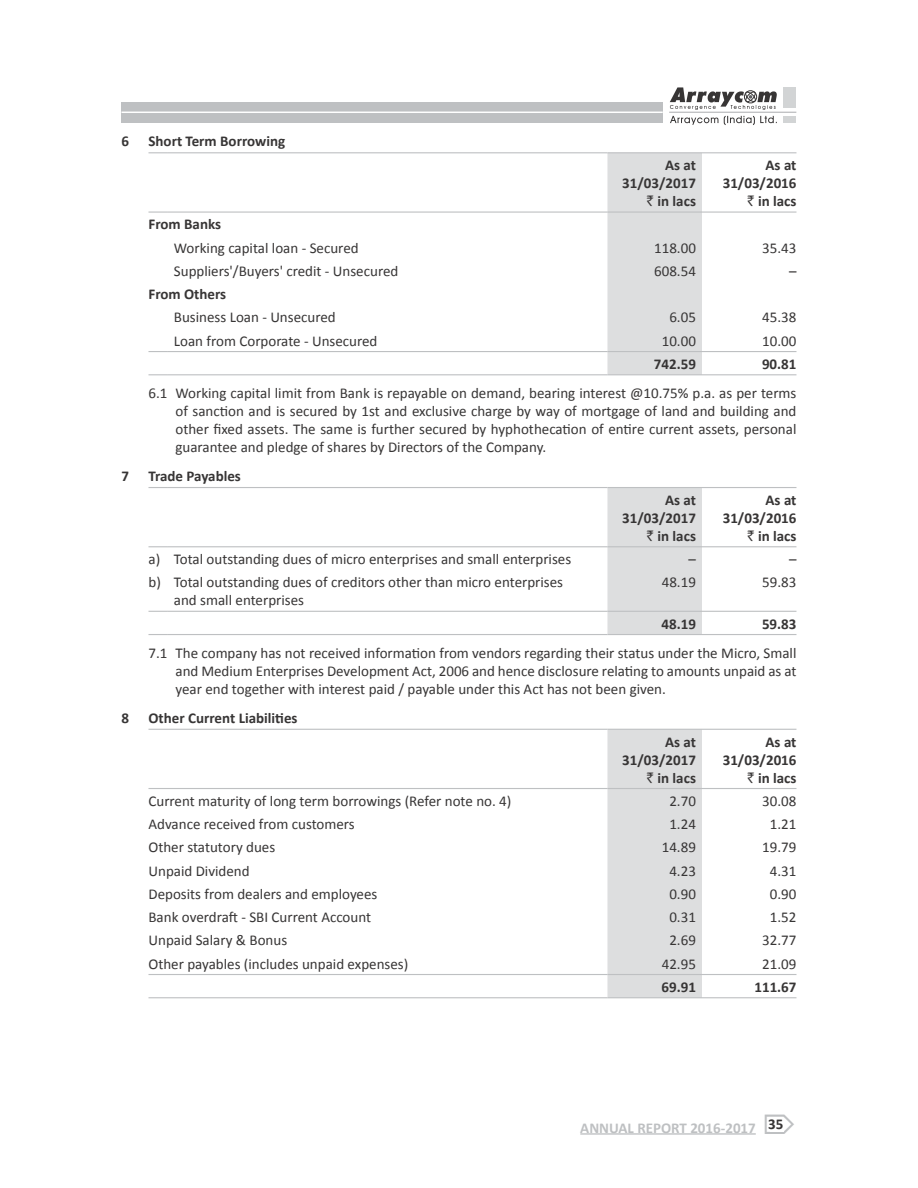
<style>
.page{position:relative;width:918px;height:1188px;background:#fff}
.page>*{position:absolute;margin:0;border:0;box-sizing:border-box;transform-origin:0 0}
.t1{font:15px/18px "Calibri";color:#373535;text-align:justify}
.t2{font:700 15px/18px "Calibri";color:#373535;text-align:right}
.t3{font:700 15px "Calibri";color:#bec0c2}
.s1{font-family:"Rupee";font-weight:400}
</style>
<div class="page">
<div style="left:122px;top:102px;width:541px;height:21px;background:#bec0c2"></div>
<svg style="left:670px;top:87px;width:107px;height:23px"></svg>
<svg style="left:670px;top:116px;width:107px;height:9px"></svg>
<hr style="left:669px;top:112px;width:127px;height:1px;background:#aaacae">
<div style="left:784px;top:87px;width:12px;height:21px;background:#d2d4d5"></div>
<div style="left:784px;top:116px;width:12px;height:7px;background:#d2d4d5"></div>
<hr style="left:122px;top:112px;width:541px;height:1px;background:#fff">
<hr style="left:580px;top:1133px;width:176px;height:2px;background:#bec0c2">
<div style="left:607px;top:153px;width:95px;height:221px;background:#dddedf"></div>
<svg style="left:148px;top:152px;width:20px;height:1px"></svg>
<hr style="left:168px;top:152px;width:439px;height:1px;background:#bec0c2">
<hr style="left:607px;top:152px;width:95px;height:1px;background:#bec0c2">
<hr style="left:702px;top:152px;width:94px;height:1px;background:#bec0c2">
<svg style="left:148px;top:212px;width:20px;height:1px"></svg>
<hr style="left:168px;top:212px;width:439px;height:1px;background:#bec0c2">
<hr style="left:607px;top:212px;width:95px;height:1px;background:#bec0c2">
<hr style="left:702px;top:212px;width:94px;height:1px;background:#bec0c2">
<svg style="left:148px;top:351px;width:20px;height:1px"></svg>
<hr style="left:168px;top:351px;width:439px;height:1px;background:#bec0c2">
<hr style="left:607px;top:351px;width:95px;height:1px;background:#bec0c2">
<hr style="left:702px;top:351px;width:94px;height:1px;background:#bec0c2">
<svg style="left:148px;top:374px;width:20px;height:1px"></svg>
<hr style="left:168px;top:374px;width:439px;height:1px;background:#bec0c2">
<hr style="left:607px;top:374px;width:95px;height:1px;background:#bec0c2">
<hr style="left:702px;top:374px;width:94px;height:1px;background:#bec0c2">
<div style="left:607px;top:488px;width:95px;height:146px;background:#dddedf"></div>
<svg style="left:148px;top:487px;width:20px;height:1px"></svg>
<hr style="left:168px;top:487px;width:439px;height:1px;background:#bec0c2">
<hr style="left:607px;top:487px;width:95px;height:1px;background:#bec0c2">
<hr style="left:702px;top:487px;width:94px;height:1px;background:#bec0c2">
<svg style="left:148px;top:546px;width:20px;height:1px"></svg>
<hr style="left:168px;top:546px;width:439px;height:1px;background:#bec0c2">
<hr style="left:607px;top:546px;width:95px;height:1px;background:#bec0c2">
<hr style="left:702px;top:546px;width:94px;height:1px;background:#bec0c2">
<svg style="left:148px;top:611px;width:20px;height:1px"></svg>
<hr style="left:168px;top:611px;width:439px;height:1px;background:#bec0c2">
<hr style="left:607px;top:611px;width:95px;height:1px;background:#bec0c2">
<hr style="left:702px;top:611px;width:94px;height:1px;background:#bec0c2">
<svg style="left:148px;top:634px;width:20px;height:1px"></svg>
<hr style="left:168px;top:634px;width:439px;height:1px;background:#bec0c2">
<hr style="left:607px;top:634px;width:95px;height:1px;background:#bec0c2">
<hr style="left:702px;top:634px;width:94px;height:1px;background:#bec0c2">
<div style="left:607px;top:730px;width:95px;height:267px;background:#dddedf"></div>
<hr style="left:148px;top:729px;width:459px;height:1px;background:#bec0c2">
<hr style="left:607px;top:729px;width:95px;height:1px;background:#bec0c2">
<hr style="left:702px;top:729px;width:94px;height:1px;background:#bec0c2">
<hr style="left:148px;top:788px;width:459px;height:1px;background:#bec0c2">
<hr style="left:607px;top:788px;width:95px;height:1px;background:#bec0c2">
<hr style="left:702px;top:788px;width:94px;height:1px;background:#bec0c2">
<hr style="left:148px;top:974px;width:459px;height:1px;background:#bec0c2">
<hr style="left:607px;top:974px;width:95px;height:1px;background:#bec0c2">
<hr style="left:702px;top:974px;width:94px;height:1px;background:#bec0c2">
<hr style="left:148px;top:997px;width:459px;height:1px;background:#bec0c2">
<hr style="left:607px;top:997px;width:95px;height:1px;background:#bec0c2">
<hr style="left:702px;top:997px;width:94px;height:1px;background:#bec0c2">
<p class="t2" style="left:122px;top:132px;width:9px">6</p>
<p class="t2" style="left:148px;top:132px;width:138px">Short Term Borrowing</p>
<p class="t2" style="left:622px;top:155px;width:75px">As at<br>31/03/2017 <span class="s1">`</span> in lacs</p>
<p class="t2" style="left:723px;top:155px;width:75px">As at<br>31/03/2016 <span class="s1">`</span> in lacs</p>
<p class="t2" style="left:148px;top:215px;width:74px">From Banks</p>
<p class="t1" style="left:174px;top:238px;width:186px">Working capital loan - Secured</p>
<p class="t1" style="left:654px;top:238px;width:43px">118.00</p>
<p class="t1" style="left:762px;top:238px;width:36px">35.43</p>
<p class="t1" style="left:174px;top:261px;width:226px">Suppliers'/Buyers' credit - Unsecured</p>
<p class="t1" style="left:654px;top:261px;width:43px">608.54</p>
<p class="t1" style="left:789px;top:261px;width:9px">–</p>
<p class="t2" style="left:148px;top:284px;width:79px">From Others</p>
<p class="t1" style="left:174px;top:308px;width:163px">Business Loan - Unsecured</p>
<p class="t1" style="left:669px;top:308px;width:28px">6.05</p>
<p class="t1" style="left:762px;top:308px;width:36px">45.38</p>
<p class="t1" style="left:174px;top:331px;width:205px">Loan from Corporate - Unsecured</p>
<p class="t1" style="left:662px;top:331px;width:36px">10.00</p>
<p class="t1" style="left:762px;top:331px;width:36px">10.00</p>
<p class="t2" style="left:654px;top:354px;width:44px">742.59</p>
<p class="t2" style="left:762px;top:354px;width:36px">90.81</p>
<p class="t1" style="left:176px;top:383px;width:623px;text-indent:-27px">6.1 Working capital limit from Bank is repayable on demand, bearing interest @10.75% p.a. as per terms of sanction and is secured by 1st and exclusive charge by way of mortgage of land and building and other fixed assets. The same is further secured by hyphothecation of entire current assets, personal guarantee and pledge of shares by Directors of the Company.</p>
<p class="t2" style="left:122px;top:466px;width:9px">7</p>
<p class="t2" style="left:148px;top:466px;width:94px">Trade Payables</p>
<p class="t2" style="left:622px;top:490px;width:75px">As at<br>31/03/2017 <span class="s1">`</span> in lacs</p>
<p class="t2" style="left:723px;top:490px;width:75px">As at<br>31/03/2016 <span class="s1">`</span> in lacs</p>
<p class="t1" style="left:148px;top:549px;width:424px">a) Total outstanding dues of micro enterprises and small enterprises</p>
<p class="t1" style="left:689px;top:549px;width:9px">–</p>
<p class="t1" style="left:789px;top:549px;width:9px">–</p>
<p class="t1" style="left:174px;top:573px;width:391px;text-indent:-25px">b) Total outstanding dues of creditors other than micro enterprises and small enterprises</p>
<p class="t1" style="left:662px;top:573px;width:36px">48.19</p>
<p class="t1" style="left:762px;top:573px;width:36px">59.83</p>
<p class="t2" style="left:662px;top:614px;width:36px">48.19</p>
<p class="t2" style="left:762px;top:614px;width:36px">59.83</p>
<p class="t1" style="left:176px;top:643px;width:622px;text-indent:-27px">7.1 The company has not received information from vendors regarding their status under the Micro, Small and Medium Enterprises Development Act, 2006 and hence disclosure relating to amounts unpaid as at year end together with interest paid / payable under this Act has not been given.</p>
<p class="t2" style="left:122px;top:708px;width:9px">8</p>
<p class="t2" style="left:148px;top:708px;width:151px">Other Current Liabilities</p>
<p class="t2" style="left:622px;top:732px;width:75px">As at<br>31/03/2017 <span class="s1">`</span> in lacs</p>
<p class="t2" style="left:723px;top:732px;width:75px">As at<br>31/03/2016 <span class="s1">`</span> in lacs</p>
<p class="t1" style="left:148px;top:791px;width:364px">Current maturity of long term borrowings (Refer note no. 4)</p>
<p class="t1" style="left:669px;top:791px;width:28px">2.70</p>
<p class="t1" style="left:762px;top:791px;width:36px">30.08</p>
<p class="t1" style="left:148px;top:814px;width:208px">Advance received from customers</p>
<p class="t1" style="left:669px;top:814px;width:28px">1.24</p>
<p class="t1" style="left:770px;top:814px;width:28px">1.21</p>
<p class="t1" style="left:148px;top:838px;width:128px">Other statutory dues</p>
<p class="t1" style="left:662px;top:838px;width:36px">14.89</p>
<p class="t1" style="left:762px;top:838px;width:36px">19.79</p>
<p class="t1" style="left:148px;top:861px;width:103px">Unpaid Dividend</p>
<p class="t1" style="left:669px;top:861px;width:28px">4.23</p>
<p class="t1" style="left:770px;top:861px;width:28px">4.31</p>
<p class="t1" style="left:148px;top:884px;width:230px">Deposits from dealers and employees</p>
<p class="t1" style="left:669px;top:884px;width:28px">0.90</p>
<p class="t1" style="left:770px;top:884px;width:28px">0.90</p>
<p class="t1" style="left:148px;top:907px;width:224px">Bank overdraft - SBI Current Account</p>
<p class="t1" style="left:669px;top:907px;width:28px">0.31</p>
<p class="t1" style="left:770px;top:907px;width:28px">1.52</p>
<p class="t1" style="left:148px;top:931px;width:140px">Unpaid Salary &amp; Bonus</p>
<p class="t1" style="left:669px;top:931px;width:28px">2.69</p>
<p class="t1" style="left:762px;top:931px;width:36px">32.77</p>
<p class="t1" style="left:148px;top:954px;width:261px">Other payables (includes unpaid expenses)</p>
<p class="t1" style="left:662px;top:954px;width:36px">42.95</p>
<p class="t1" style="left:762px;top:954px;width:36px">21.09</p>
<p class="t2" style="left:662px;top:977px;width:36px">69.91</p>
<p class="t2" style="left:754px;top:977px;width:44px">111.67</p>
<p class="t3" style="left:580px;top:1118px;width:205px">ANNUAL REPORT 2016-2017 <sup>35</sup></p>
</div>
